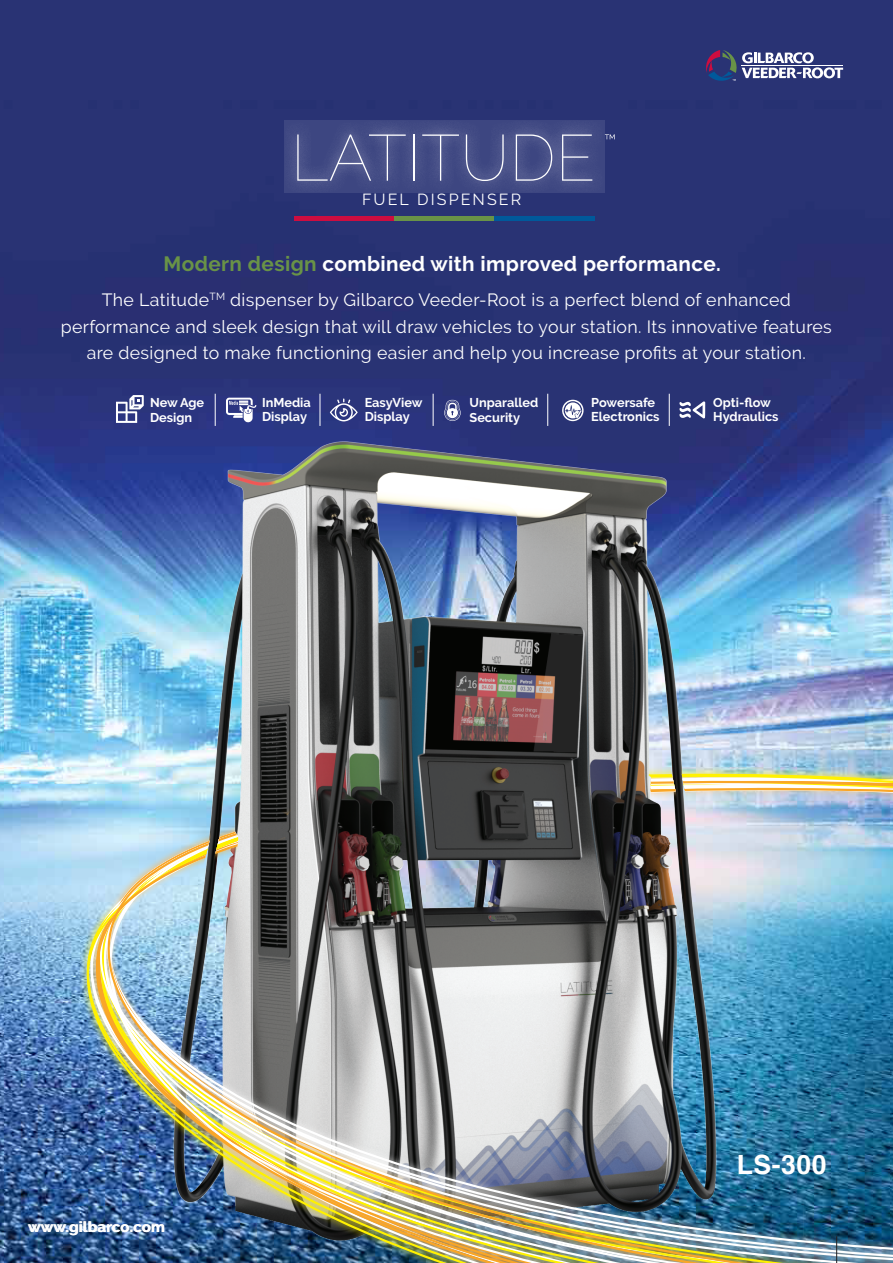
<style>
.page{position:relative;width:893px;height:1263px;background:#fff}
.page>*{position:absolute;margin:0;border:0;box-sizing:border-box;transform-origin:0 0}
.t1{font:100 65.1px "Raleway";color:#fff}
.t2{font:700 26.55px "Helvetica";color:#fff}
.t3{font:700 20.7px "Raleway";letter-spacing:.02em;color:#fff}
.t4{font:17.7px/26.5px "Raleway";letter-spacing:.02em;color:#fff;text-align:center}
.t5{font:16.05px "Raleway";letter-spacing:.13em;color:#fff}
.t6{font:700 14.7px "Raleway";letter-spacing:.02em;color:#fff}
.t7{font:700 12.75px/14.9px "Raleway";color:#fff}
.s1{color:#699347}
</style>
<div class="page">
<div style="left:0;top:0;width:893px;height:412px;background:#293374"></div>
<img style="left:0;top:412px;width:893px;height:851px">
<img style="left:29px;top:725px;width:864px;height:21px">
<svg style="left:29px;top:746px;width:864px;height:13px;background:#8798a2"></svg>
<img style="left:29px;top:759px;width:864px;height:504px">
<svg style="left:704px;top:50px;width:139px;height:33px"></svg>
<svg style="left:605px;top:134px;width:10px;height:5px"></svg>
<div style="left:284px;top:120px;width:321px;height:73px;background:linear-gradient(to right,#454d86,#474f87)"></div>
<hr style="left:294px;top:216px;width:100px;height:4px;background:#cd0d40">
<hr style="left:394px;top:216px;width:101px;height:4px;background:#699347">
<hr style="left:494px;top:216px;width:101px;height:4px;background:#00599b">
<svg style="left:330px;top:398px;width:28px;height:23px"></svg>
<svg style="left:679px;top:401px;width:26px;height:17px"></svg>
<svg style="left:116px;top:395px;width:28px;height:28px"></svg>
<svg style="left:226px;top:398px;width:31px;height:24px"></svg>
<hr style="left:215px;top:394px;width:1px;height:32px;background:#fff">
<hr style="left:320px;top:394px;width:1px;height:32px;background:#fff">
<hr style="left:433px;top:394px;width:1px;height:32px;background:#fff">
<hr style="left:547px;top:394px;width:1px;height:32px;background:#fff">
<hr style="left:669px;top:394px;width:1px;height:32px;background:#fff">
<svg style="left:562px;top:400px;width:22px;height:21px"></svg>
<svg style="left:444px;top:400px;width:17px;height:21px"></svg>
<svg style="left:836px;top:1236px;width:1px;height:27px"></svg>
<h1 class="t1" style="left:291px;top:119px;width:306px">LATITUDE</h1>
<p class="t5" style="left:362px;top:190px;width:161px">FUEL DISPENSER</p>
<p class="t3" style="left:164px;top:252px;width:559px"><span class="s1">Modern design</span> combined with improved performance.</p>
<p class="t4" style="left:61px;top:286px;width:773px">The Latitude<sup>TM</sup> dispenser by Gilbarco Veeder-Root is a perfect blend of enhanced performance and sleek design that will draw vehicles to your station. Its innovative features are designed to make functioning easier and help you increase profits at your station.</p>
<p class="t7" style="left:150px;top:395px;width:56px">New Age<br>Design</p>
<p class="t7" style="left:262px;top:395px;width:50px">InMedia<br>Display</p>
<p class="t7" style="left:365px;top:395px;width:59px">EasyView<br>Display</p>
<p class="t7" style="left:713px;top:395px;width:67px">Opti-flow<br>Hydraulics</p>
<p class="t7" style="left:469px;top:395px;width:70px">Unparalled<br>Security</p>
<p class="t7" style="left:591px;top:395px;width:70px">Powersafe<br>Electronics</p>
<p class="t6" style="left:29px;top:1218px;width:138px">www.gilbarco.com</p>
<h2 class="t2" style="left:737px;top:1144px;width:91px">LS-300</h2>
</div>
